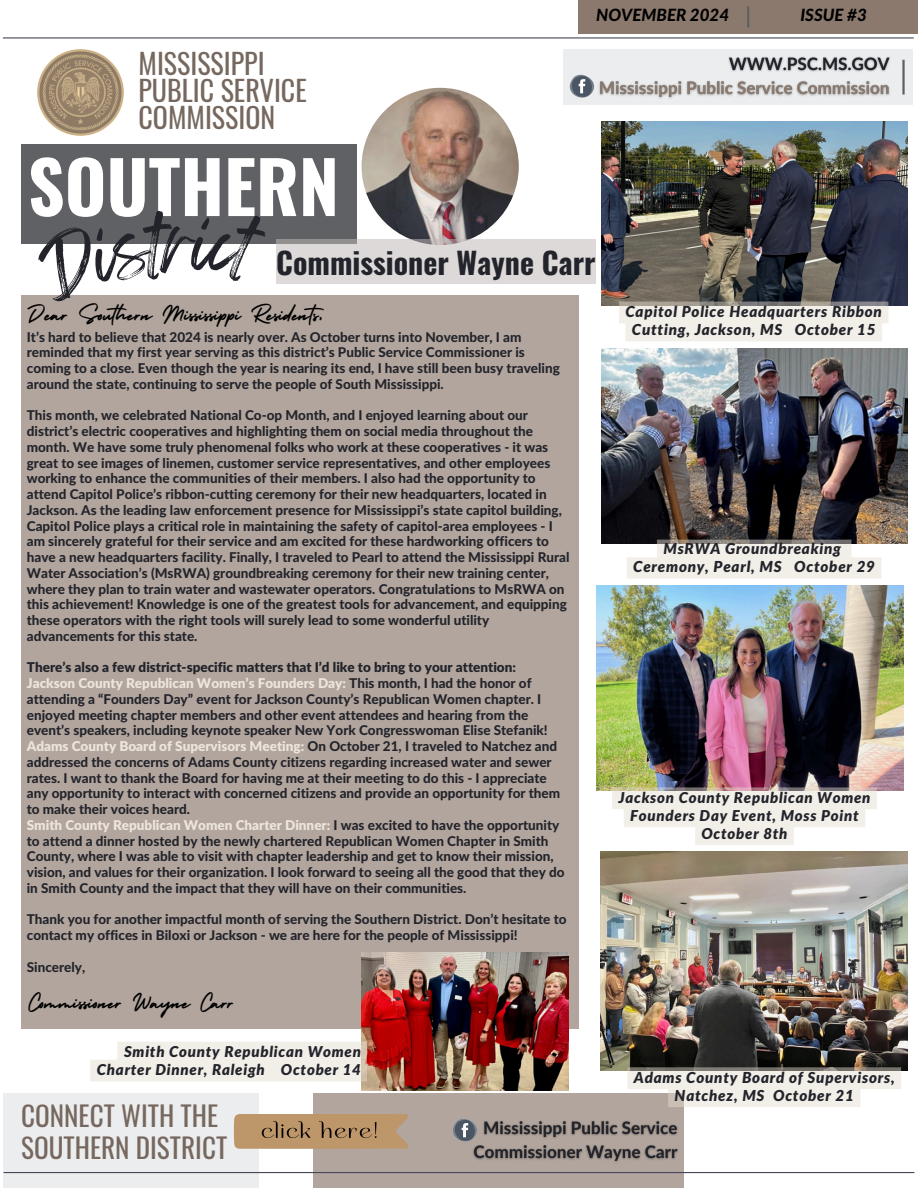
<style>
.page{position:relative;width:918px;height:1188px;background:#fff}
.page>*{position:absolute;margin:0;border:0;box-sizing:border-box;transform-origin:0 0}
.t1{font:700 71.55px "Oswald";color:#fff}
.t2{font:700 29.85px "Oswald";color:#23242b}
.t3{font:28.05px/27px "Oswald";color:#76685f}
.t4{font:27.3px/32.7px "Oswald";color:#76685f}
.t5{font:25.8px "Holiday";color:#000}
.t6{font:italic 800 16.95px "Lato";color:#000}
.t7{font:italic 900 15.15px/18px "Lato";letter-spacing:.05em;color:#23242b;text-align:center}
.t8{font:italic 900 15px/18px "Lato";letter-spacing:.05em;color:#23242b;text-align:center}
.t9{font:800 13.5px/15.8px "Lato Latin";color:#23242b}
.t10{font:900 13.5px "Lato Latin";color:#23242b}
.s1{font-weight:900;color:#ede5db}
</style>
<div class="page">
<div style="left:21px;top:295px;width:557px;height:734px;background:#b1a59d"></div>
<div style="left:563px;top:50px;width:350px;height:55px;background:#ecedee"></div>
<div style="left:21px;top:144px;width:336px;height:99px;background:#5f6164"></div>
<div style="left:3px;top:1094px;width:256px;height:94px;background:#ecedee"></div>
<div style="left:313px;top:1094px;width:371px;height:94px;background:#b1a59d"></div>
<hr style="left:4px;top:1172px;width:910px;height:1px;background:#464859">
<hr style="left:3px;top:37px;width:911px;height:2px;background:#464859">
<img style="left:38px;top:50px;width:85px;height:85px">
<hr style="left:902px;top:60px;width:3px;height:35px;background:#5f6164">
<img style="left:600px;top:56px;width:290px;height:43px">
<svg style="left:569px;top:74px;width:31px;height:24px"></svg>
<svg style="left:234px;top:1114px;width:175px;height:35px;background:#b38f67"></svg>
<div style="left:578px;top:0;width:340px;height:34px;background:#8b796d"></div>
<hr style="left:747px;top:6px;width:2px;height:21px;background:#5f6164">
<img style="left:362px;top:88px;width:157px;height:157px;border-radius:50%">
<img style="left:601px;top:348px;width:306px;height:196px">
<img style="left:600px;top:852px;width:307px;height:219px">
<img style="left:473px;top:1121px;width:205px;height:41px">
<svg style="left:453px;top:1119px;width:30px;height:30px"></svg>
<img style="left:361px;top:952px;width:207px;height:139px">
<img style="left:601px;top:122px;width:306px;height:184px">
<img style="left:597px;top:586px;width:306px;height:205px">
<div style="left:276px;top:239px;width:320px;height:45px;background:#ddd9d8"></div>
<svg style="left:627px;top:1067px;width:274px;height:40px;background:#e2ddd8"></svg>
<svg style="left:627px;top:540px;width:255px;height:39px;background:#e6e2dc"></svg>
<svg style="left:619px;top:302px;width:269px;height:39px;background:#e8e4de"></svg>
<svg style="left:612px;top:787px;width:265px;height:58px"></svg>
<div style="left:90px;top:1042px;width:277px;height:39px;background:#f2eee8"></div>
<svg style="left:31px;top:243px;width:238px;height:1px"></svg>
<p class="t3" style="left:139px;top:49px;width:170px">MISSISSIPPI<br>PUBLIC SERVICE<br>COMMISSION</p>
<p class="t1" style="left:28px;top:131px;width:313px">SOUTHERN</p>
<h6 class="t6" style="left:596px;top:7px;width:134px">NOVEMBER 2024</h6>
<h3 class="t6" style="left:800px;top:7px;width:68px">ISSUE #3</h3>
<p class="t2" style="left:276px;top:239px;width:321px">Commissioner Wayne Carr</p>
<h3 class="t5" style="left:27px;top:295px;width:305px">Dear Southern Mississippi Residents,</h3>
<h4 class="t9" style="left:27px;top:330px;width:535px">It’s hard to believe that 2024 is nearly over. As October turns into November, I am reminded that my first year serving as this district’s Public Service Commissioner is coming to a close. Even though the year is nearing its end, I have still been busy traveling around the state, continuing to serve the people of South Mississippi.</h4>
<h5 class="t9" style="left:27px;top:408px;width:544px">This month, we celebrated National Co-op Month, and I enjoyed learning about our district’s electric cooperatives and highlighting them on social media throughout the month. We have some truly phenomenal folks who work at these cooperatives - it was great to see images of linemen, customer service representatives, and other employees working to enhance the communities of their members. I also had the opportunity to attend Capitol Police’s ribbon-cutting ceremony for their new headquarters, located in Jackson. As the leading law enforcement presence for Mississippi’s state capitol building, Capitol Police plays a critical role in maintaining the safety of capitol-area employees - I am sincerely grateful for their service and am excited for these hardworking officers to have a new headquarters facility. Finally, I traveled to Pearl to attend the Mississippi Rural Water Association’s (MsRWA) groundbreaking ceremony for their new training center, where they plan to train water and wastewater operators. Congratulations to MsRWA on this achievement! Knowledge is one of the greatest tools for advancement, and equipping these operators with the right tools will surely lead to some wonderful utility advancements for this state.</h5>
<p class="t10" style="left:27px;top:662px;width:491px">There’s also a few district-specific matters that I’d like to bring to your attention:</p>
<p class="t9" style="left:27px;top:676px;width:522px"><span class="s1">Jackson County Republican Women’s Founders Day:</span> This month, I had the honor of attending a “Founders Day” event for Jackson County’s Republican Women chapter. I enjoyed meeting chapter members and other event attendees and hearing from the event’s speakers, including keynote speaker New York Congresswoman Elise Stefanik!</p>
<p class="t9" style="left:27px;top:739px;width:535px"><span class="s1">Adams County Board of Supervisors Meeting:</span> On October 21, I traveled to Natchez and addressed the concerns of Adams County citizens regarding increased water and sewer rates. I want to thank the Board for having me at their meeting to do this - I appreciate any opportunity to interact with concerned citizens and provide an opportunity for them to make their voices heard.</p>
<p class="t9" style="left:27px;top:818px;width:539px"><span class="s1">Smith County Republican Women Charter Dinner:</span> I was excited to have the opportunity to attend a dinner hosted by the newly chartered Republican Women Chapter in Smith County, where I was able to visit with chapter leadership and get to know their mission, vision, and values for their organization. I look forward to seeing all the good that they do in Smith County and the impact that they will have on their communities.</p>
<p class="t9" style="left:27px;top:912px;width:541px">Thank you for another impactful month of serving the Southern District. Don’t hesitate to contact my offices in Biloxi or Jackson - we are here for the people of Mississippi!</p>
<p class="t9" style="left:27px;top:960px;width:60px">Sincerely,</p>
<p class="t5" style="left:28px;top:982px;width:209px">Commissioner Wayne Carr</p>
<p class="t8" style="left:97px;top:1043px;width:266px;text-align:right">Smith County Republican Women<br>Charter Dinner, Raleigh October 14</p>
<h5 class="t4" style="left:21px;top:1098px;width:208px">CONNECT WITH THE<br>SOUTHERN DISTRICT</h5>
<p class="t7" style="left:626px;top:303px;width:258px">Capitol Police Headquarters Ribbon<br>Cutting, Jackson, MS October 15</p>
<p class="t7" style="left:633px;top:541px;width:243px">MsRWA Groundbreaking<br>Ceremony, Pearl, MS October 29</p>
<p class="t8" style="left:618px;top:789px;width:254px">Jackson County Republican Women<br>Founders Day Event, Moss Point<br>October 8th</p>
<p class="t7" style="left:634px;top:1069px;width:262px">Adams County Board of Supervisors,<br>Natchez, MS October 21</p>
</div>
